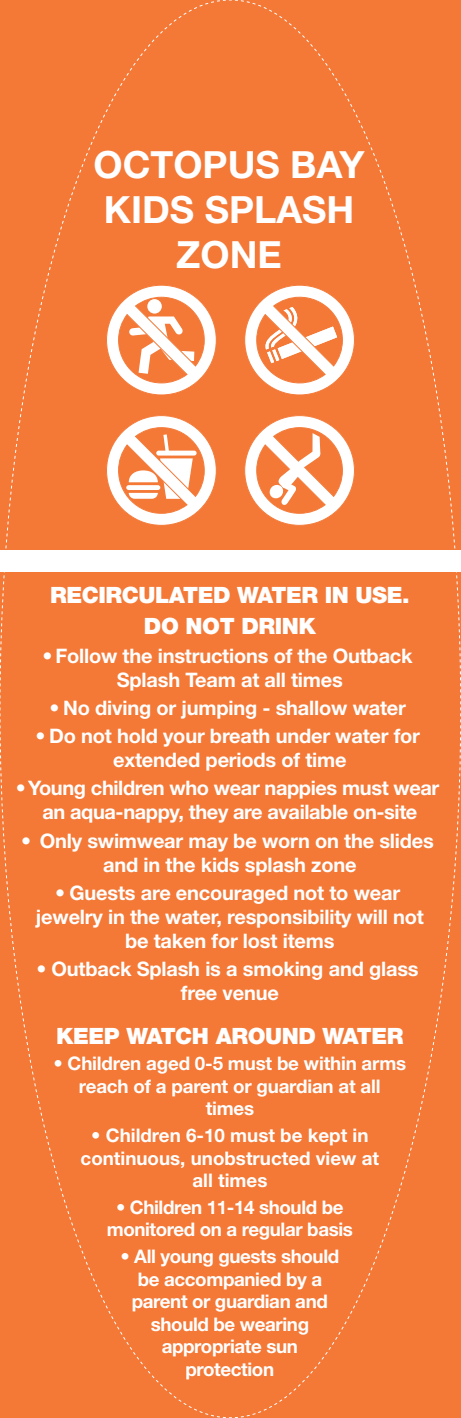
<style>
.page{position:relative;width:461px;height:1418px;background:#fff}
.page>*{position:absolute;margin:0;border:0;box-sizing:border-box;transform-origin:0 0}
.t1{font:700 37.5px/45px "Helvetica Neue LT Std";color:#fff;text-align:center}
.t2{font:900 22.5px/31.2px "Helvetica Neue LT Std";letter-spacing:-.02em;color:#fff;text-align:center}
.t3{font:700 20px/24px "Helvetica Neue LT Std";letter-spacing:-.01em;color:#fff;text-align:center}
.t4{font:700 18.75px/22.5px "Helvetica Neue LT Std";letter-spacing:-.02em;color:#fff;text-align:center}
.t5{font:700 18.75px/22.5px "Helvetica Neue LT Std";color:#fff;text-align:center}
</style>
<div class="page">
<div style="left:0;top:0;width:461px;height:1417px;background:#f47836"></div>
<h1 class="t1" style="left:93px;top:141px;width:272px">OCTOPUS BAY<br>KIDS SPLASH<br>ZONE</h1>
<p class="t2" style="left:50px;top:579px;width:361px">RECIRCULATED WATER IN USE.<br>DO NOT DRINK</p>
<p class="t3" style="left:43px;top:643px;width:371px">•Follow the instructions of the Outback<br>Splash Team at all times</p>
<p class="t3" style="left:49px;top:695px;width:358px">• No diving or jumping - shallow water</p>
<p class="t3" style="left:35px;top:723px;width:386px">• Do not hold your breath under water for extended periods of time</p>
<p class="t3" style="left:16px;top:776px;width:425px">•Young children who wear nappies must wear an aqua-nappy, they are available on-site</p>
<p class="t3" style="left:21px;top:828px;width:414px">• Only swimwear may be worn on the slides and in the kids splash zone</p>
<p class="t3" style="left:36px;top:880px;width:389px">• Guests are encouraged not to wear jewelry in the water, responsibility will not be taken for lost items</p>
<p class="t3" style="left:36px;top:956px;width:383px">• Outback Splash is a smoking and glass free venue</p>
<p class="t2" style="left:56px;top:1019px;width:349px">KEEP WATCH AROUND WATER</p>
<p class="t4" style="left:53px;top:1052px;width:354px">• Children aged 0-5 must be within arms reach of a parent or guardian at all times</p>
<p class="t5" style="left:81px;top:1123px;width:300px">• Children 6-10 must be kept in continuous, unobstructed view at all times</p>
<p class="t4" style="left:107px;top:1195px;width:248px">• Children 11-14 should be monitored on a regular basis</p>
<p class="t4" style="left:120px;top:1244px;width:220px">• All young guests should be accompanied by a parent or guardian and should be wearing appropriate sun protection</p>
</div>
